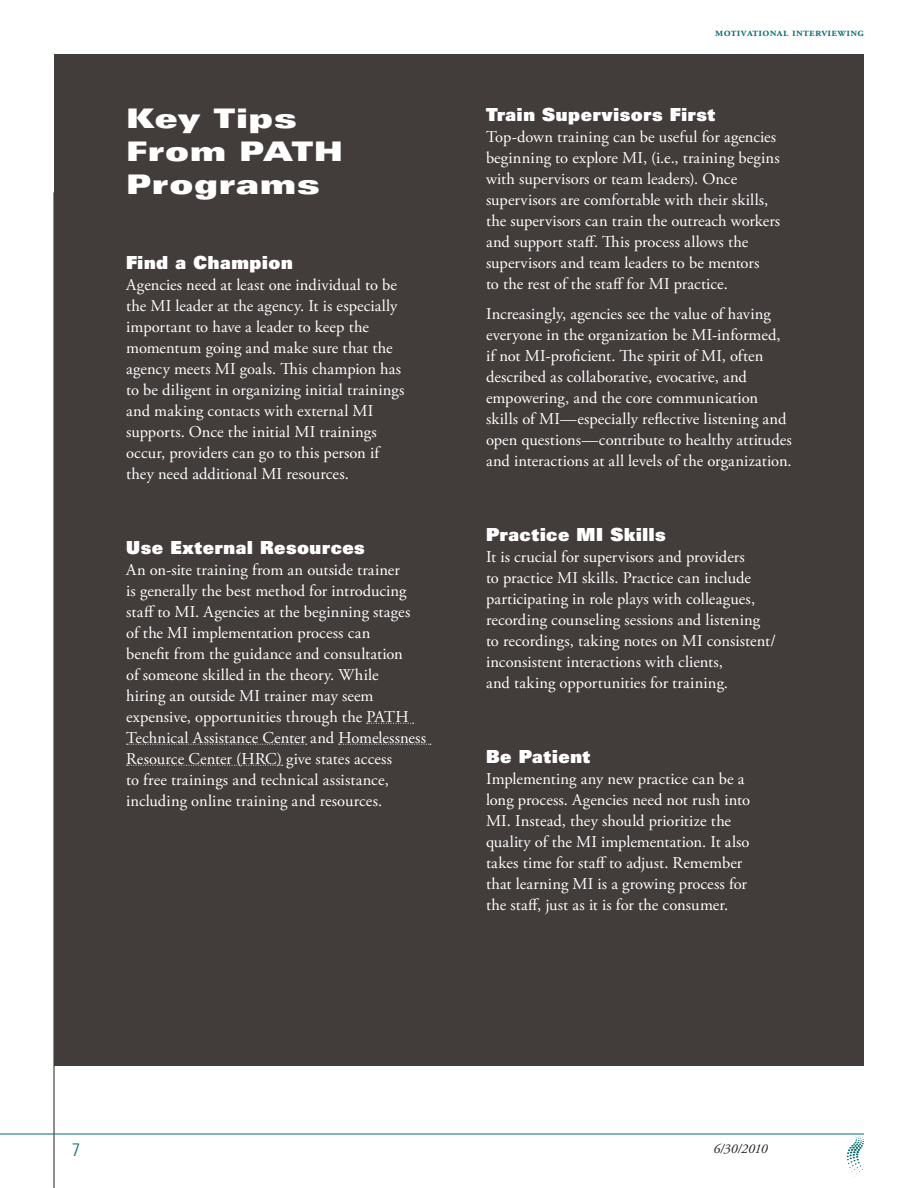
<style>
.page{position:relative;width:918px;height:1188px;background:#fff}
.page>*{position:absolute;margin:0;border:0;box-sizing:border-box;transform-origin:0 0}
.t1{font:27px/33px "Univers LT Std X Black Ex";letter-spacing:.02em;color:#fff}
.t2{font:18px "Univers LT Std X Black";letter-spacing:.035em;color:#fff}
.t3{font:300 condensed 18px "Univers LT Std";color:#006f71}
.P2{font:16.5px/21px "Adobe Garamond Pro";letter-spacing:.005em;color:#fff}
.P2_End{font:16.5px/21px "Adobe Garamond Pro";letter-spacing:.005em;color:#fff}
.t4{font:italic 13.5px "Adobe Garamond Pro";letter-spacing:-.005em;color:#231f20}
.t5{font:600 12px "Adobe Garamond Pro";letter-spacing:.025em;color:#006f71}
</style>
<div class="page">
<svg style="left:847px;top:1135px;width:17px;height:42px"></svg>
<hr style="left:54px;top:192px;width:1px;height:996px;background:#231f20">
<hr style="left:0;top:1134px;width:864px;height:1px;background:#006f71">
<div style="left:54px;top:54px;width:810px;height:1012px;background:#423c3b"></div>
<svg style="left:367px;top:723px;width:47px;height:1px"></svg>
<svg style="left:127px;top:744px;width:180px;height:1px"></svg>
<svg style="left:339px;top:744px;width:92px;height:1px"></svg>
<svg style="left:127px;top:765px;width:156px;height:1px"></svg>
<h2 class="t1" style="left:126px;top:101px;width:219px">Key Tips<br>From PATH<br>Programs</h2>
<h4 class="t2" style="left:126px;top:250px;width:168px">Find a Champion</h4>
<p class="P2" style="left:126px;top:274px;width:280px">Agencies need at least one individual to be the MI leader at the agency. It is especially important to have a leader to keep the momentum going and make sure that the agency meets MI goals. This champion has to be diligent in organizing initial trainings and making contacts with external MI supports. Once the initial MI trainings occur, providers can go to this person if they need additional MI resources.</p>
<h4 class="t2" style="left:126px;top:535px;width:240px">Use External Resources</h4>
<p class="P2" style="left:126px;top:559px;width:301px">An on-site training from an outside trainer<br>is generally the best method for introducing staff to MI. Agencies at the beginning stages of the MI implementation process can<br>benefit from the guidance and consultation<br>of someone skilled in the theory. While<br>hiring an outside MI trainer may seem expensive, opportunities through the PATH Technical Assistance Center and Homelessness Resource Center (HRC) give states access<br>to free trainings and technical assistance, including online training and resources.</p>
<p class="t5" style="left:715px;top:25px;width:150px">Motivational interviewing</p>
<h4 class="t2" style="left:486px;top:103px;width:231px">Train Supervisors First</h4>
<p class="P2" style="left:486px;top:127px;width:296px">Top-down training can be useful for agencies beginning to explore MI, (i.e., training begins with supervisors or team leaders). Once supervisors are comfortable with their skills, the supervisors can train the outreach workers and support staff. This process allows the supervisors and team leaders to be mentors<br>to the rest of the staff for MI practice.</p>
<p class="P2" style="left:486px;top:304px;width:307px">Increasingly, agencies see the value of having everyone in the organization be MI-informed, if not MI-proficient. The spirit of MI, often described as collaborative, evocative, and empowering, and the core communication skills of MI—especially reflective listening and open questions—contribute to healthy attitudes and interactions at all levels of the organization.</p>
<h4 class="t2" style="left:486px;top:523px;width:181px">Practice MI Skills</h4>
<p class="P2" style="left:486px;top:547px;width:291px">It is crucial for supervisors and providers<br>to practice MI skills. Practice can include participating in role plays with colleagues, recording counseling sessions and listening to recordings, taking notes on MI consistent/ inconsistent interactions with clients,<br>and taking opportunities for training.</p>
<h4 class="t2" style="left:486px;top:745px;width:106px">Be Patient</h4>
<p class="P2_End" style="left:486px;top:769px;width:266px">Implementing any new practice can be a long process. Agencies need not rush into MI. Instead, they should prioritize the quality of the MI implementation. It also takes time for staff to adjust. Remember that learning MI is a growing process for the staff, just as it is for the consumer.</p>
<p class="t3" style="left:72px;top:1139px;width:9px">7</p>
<p class="t4" style="left:714px;top:1140px;width:56px">6/30/2010</p>
</div>
